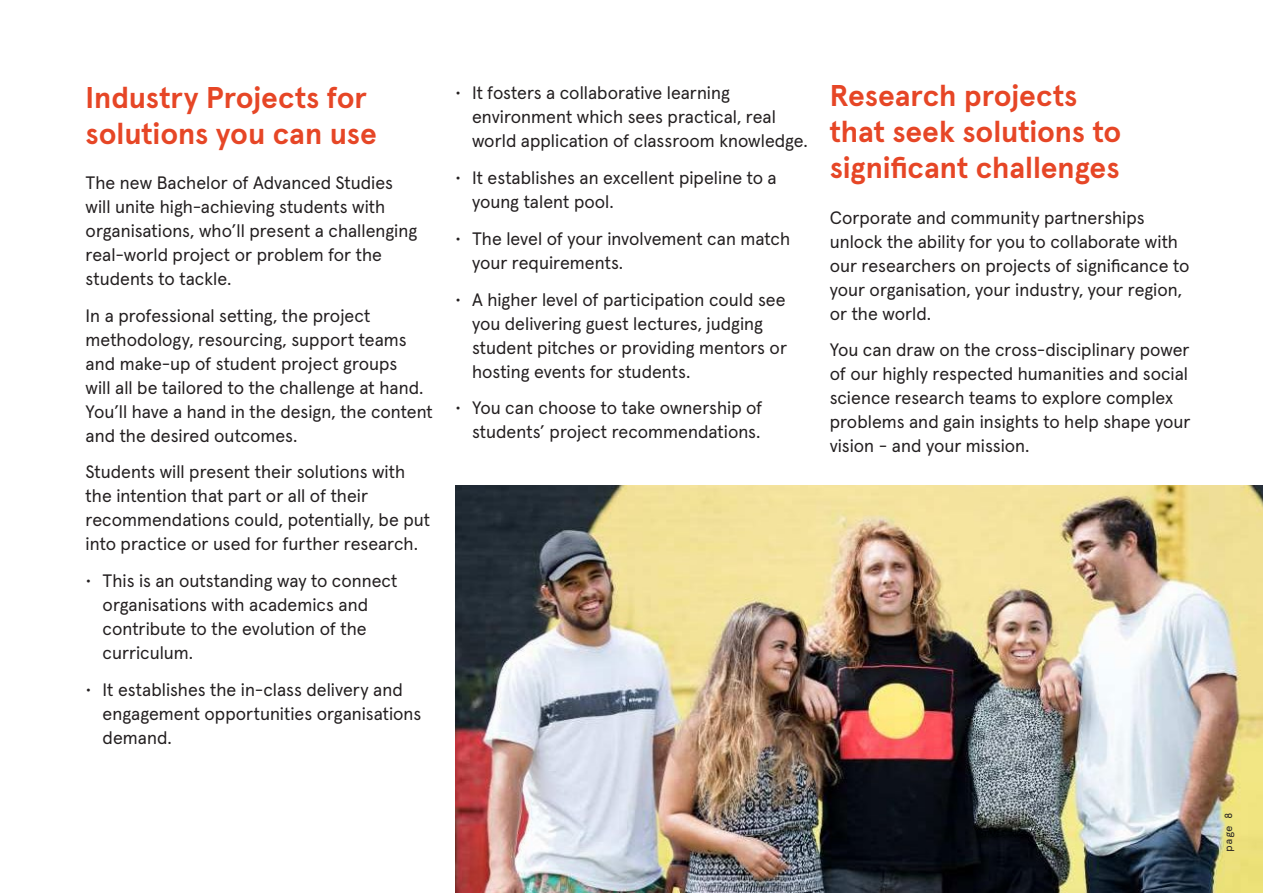
<style>
.page{position:relative;width:1263px;height:893px;background:#fff}
.page>*{position:absolute;margin:0;border:0;box-sizing:border-box;transform-origin:0 0}
.sub_header{font:700 30px/36px "Apercu Pro";letter-spacing:-.005em;color:#e64626}
.body_copy{font:18px/24px "Apercu Pro";color:#231f20}
.t1{font:10.5px "Apercu Mono Pro";color:#231f20}
</style>
<div class="page">
<img style="left:455px;top:486px;width:808px;height:407px">
<p class="sub_header" style="left:86px;top:77px;width:293px">Industry Projects for solutions you can use</p>
<p class="body_copy" style="left:86px;top:169px;width:333px">The new Bachelor of Advanced Studies will unite high-achieving students with organisations, who’ll present a challenging real-world project or problem for the students to tackle.</p>
<p class="body_copy" style="left:86px;top:302px;width:349px">In a professional setting, the project methodology, resourcing, support teams and make-up of student project groups<br>will all be tailored to the challenge at hand.<br>You’ll have a hand in the design, the content and the desired outcomes.</p>
<p class="body_copy" style="left:86px;top:459px;width:346px">Students will present their solutions with the intention that part or all of their recommendations could, potentially, be put into practice or used for further research.</p>
<p class="body_copy" style="left:103px;top:567px;width:296px;text-indent:-17px">• This is an outstanding way to connect organisations with academics and contribute to the evolution of the curriculum.</p>
<p class="body_copy" style="left:103px;top:676px;width:320px;text-indent:-17px">• It establishes the in-class delivery and engagement opportunities organisations demand.</p>
<p class="body_copy" style="left:472px;top:80px;width:337px;text-indent:-17px">• It fosters a collaborative learning environment which sees practical, real world application of classroom knowledge.</p>
<p class="body_copy" style="left:472px;top:164px;width:306px;text-indent:-17px">• It establishes an excellent pipeline to a young talent pool.</p>
<p class="body_copy" style="left:472px;top:225px;width:320px;text-indent:-17px">• The level of your involvement can match your requirements.</p>
<p class="body_copy" style="left:472px;top:286px;width:317px;text-indent:-17px">• A higher level of participation could see you delivering guest lectures, judging student pitches or providing mentors or hosting events for students.</p>
<p class="body_copy" style="left:455px;top:395px;width:309px;text-align:right">• You can choose to take ownership of students’ project recommendations.</p>
<p class="sub_header" style="left:830px;top:76px;width:293px">Research projects that seek solutions to significant challenges</p>
<p class="body_copy" style="left:830px;top:204px;width:361px">Corporate and community partnerships unlock the ability for you to collaborate with our researchers on projects of significance to your organisation, your industry, your region, or the world.</p>
<p class="body_copy" style="left:830px;top:337px;width:362px">You can draw on the cross-disciplinary power of our highly respected humanities and social science research teams to explore complex problems and gain insights to help shape your vision - and your mission.</p>
<p class="t1" style="left:1220px;top:851px;width:41px;rotate:-90deg">page 8</p>
</div>
